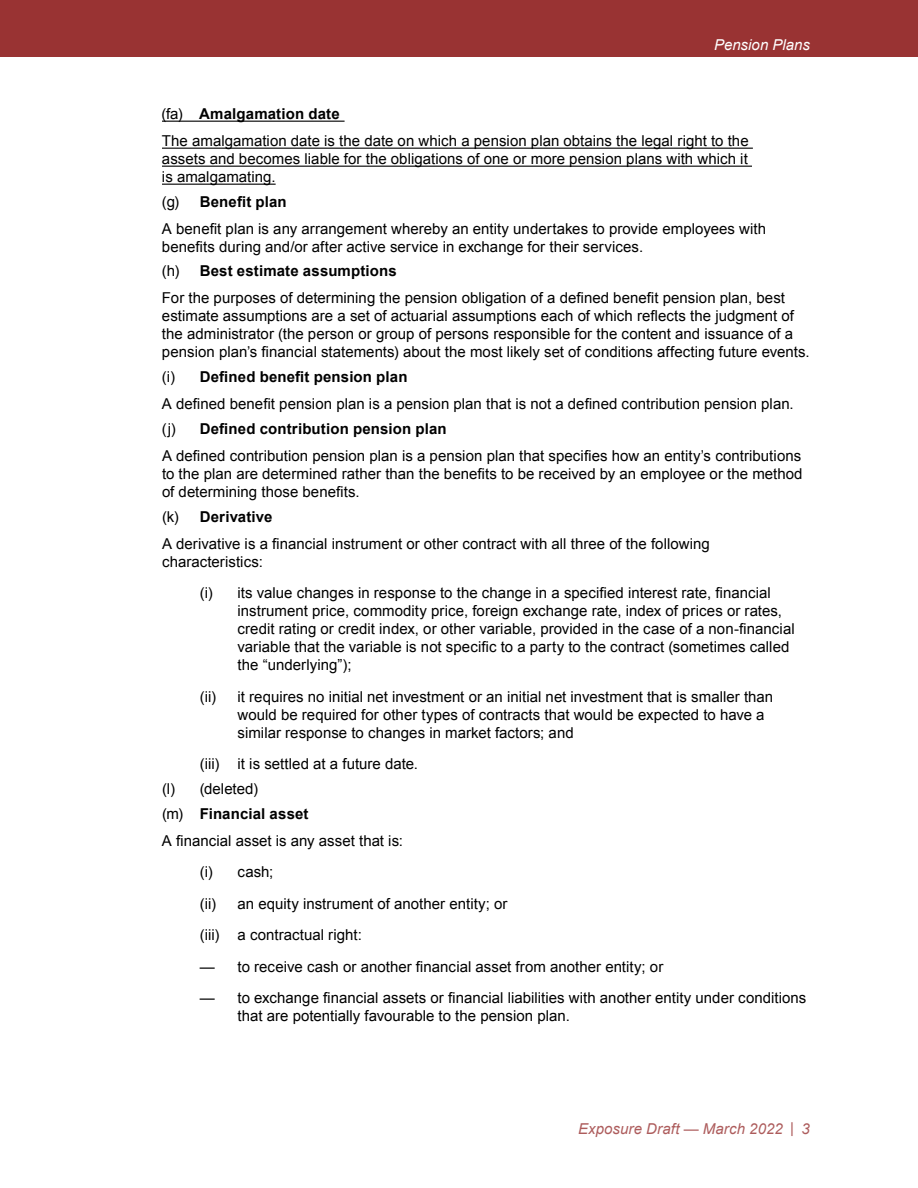
<style>
.page{position:relative;width:918px;height:1188px;background:#fff}
.page>*{position:absolute;margin:0;border:0;box-sizing:border-box;transform-origin:0 0}
.t1{font:15px/18px "Arial";letter-spacing:.005em;color:#000}
.t2{font:700 15px "Arial";letter-spacing:.01em;color:#000}
.t3{font:italic 15px "Arial";letter-spacing:.005em;color:#ad5c5c}
.t4{font:italic 15px "Arial";color:#fff}
.s1{font-weight:400}
</style>
<div class="page">
<div style="left:0;top:0;width:918px;height:57px;background:#933"></div>
<hr style="left:162px;top:121px;width:183px;height:1px;background:#000">
<hr style="left:162px;top:148px;width:591px;height:1px;background:#000">
<hr style="left:162px;top:166px;width:590px;height:1px;background:#000">
<hr style="left:162px;top:184px;width:114px;height:1px;background:#000">
<p class="t4" style="left:714px;top:35px;width:97px">Pension Plans</p>
<p class="t2" style="left:161px;top:104px;width:180px"><span class="s1">(fa)</span> Amalgamation date</p>
<p class="t1" style="left:162px;top:132px;width:588px;text-align:justify">The amalgamation date is the date on which a pension plan obtains the legal right to the assets and becomes liable for the obligations of one or more pension plans with which it is amalgamating.</p>
<p class="t2" style="left:162px;top:192px;width:126px"><span class="s1">(g)</span> Benefit plan</p>
<p class="t1" style="left:162px;top:220px;width:606px">A benefit plan is any arrangement whereby an entity undertakes to provide employees with benefits during and/or after active service in exchange for their services.</p>
<p class="t2" style="left:162px;top:261px;width:236px"><span class="s1">(h)</span> Best estimate assumptions</p>
<p class="t1" style="left:162px;top:289px;width:649px">For the purposes of determining the pension obligation of a defined benefit pension plan, best estimate assumptions are a set of actuarial assumptions each of which reflects the judgment of the administrator (the person or group of persons responsible for the content and issuance of a pension plan’s financial statements) about the most likely set of conditions affecting future events.</p>
<p class="t2" style="left:162px;top:367px;width:247px"><span class="s1">(i)</span> Defined benefit pension plan</p>
<p class="t1" style="left:162px;top:395px;width:633px">A defined benefit pension plan is a pension plan that is not a defined contribution pension plan.</p>
<p class="t2" style="left:162px;top:419px;width:286px"><span class="s1">(j)</span> Defined contribution pension plan</p>
<p class="t1" style="left:162px;top:447px;width:642px;text-align:justify">A defined contribution pension plan is a pension plan that specifies how an entity’s contributions to the plan are determined rather than the benefits to be received by an employee or the method of determining those benefits.</p>
<p class="t2" style="left:162px;top:507px;width:112px"><span class="s1">(k)</span> Derivative</p>
<p class="t1" style="left:162px;top:535px;width:549px">A derivative is a financial instrument or other contract with all three of the following characteristics:</p>
<p class="t1" style="left:238px;top:584px;width:559px;text-indent:-38px">(i) its value changes in response to the change in a specified interest rate, financial instrument price, commodity price, foreign exchange rate, index of prices or rates, credit rating or credit index, or other variable, provided in the case of a non-financial variable that the variable is not specific to a party to the contract (sometimes called the “underlying”);</p>
<p class="t1" style="left:238px;top:688px;width:537px;text-indent:-38px">(ii) it requires no initial net investment or an initial net investment that is smaller than would be required for other types of contracts that would be expected to have a similar response to changes in market factors; and</p>
<p class="t1" style="left:200px;top:755px;width:220px">(iii) it is settled at a future date.</p>
<p class="t1" style="left:162px;top:780px;width:98px">(l) (deleted)</p>
<p class="t2" style="left:162px;top:804px;width:148px"><span class="s1">(m)</span> Financial asset</p>
<p class="t1" style="left:162px;top:832px;width:243px">A financial asset is any asset that is:</p>
<p class="t1" style="left:200px;top:863px;width:75px">(i) cash;</p>
<p class="t1" style="left:200px;top:895px;width:309px">(ii) an equity instrument of another entity; or</p>
<p class="t1" style="left:200px;top:926px;width:164px">(iii) a contractual right:</p>
<p class="t1" style="left:200px;top:958px;width:465px">— to receive cash or another financial asset from another entity; or</p>
<p class="t1" style="left:238px;top:989px;width:570px;text-indent:-38px">— to exchange financial assets or financial liabilities with another entity under conditions that are potentially favourable to the pension plan.</p>
<p class="t3" style="left:578px;top:1119px;width:233px">Exposure Draft — March 2022 | 3</p>
</div>
